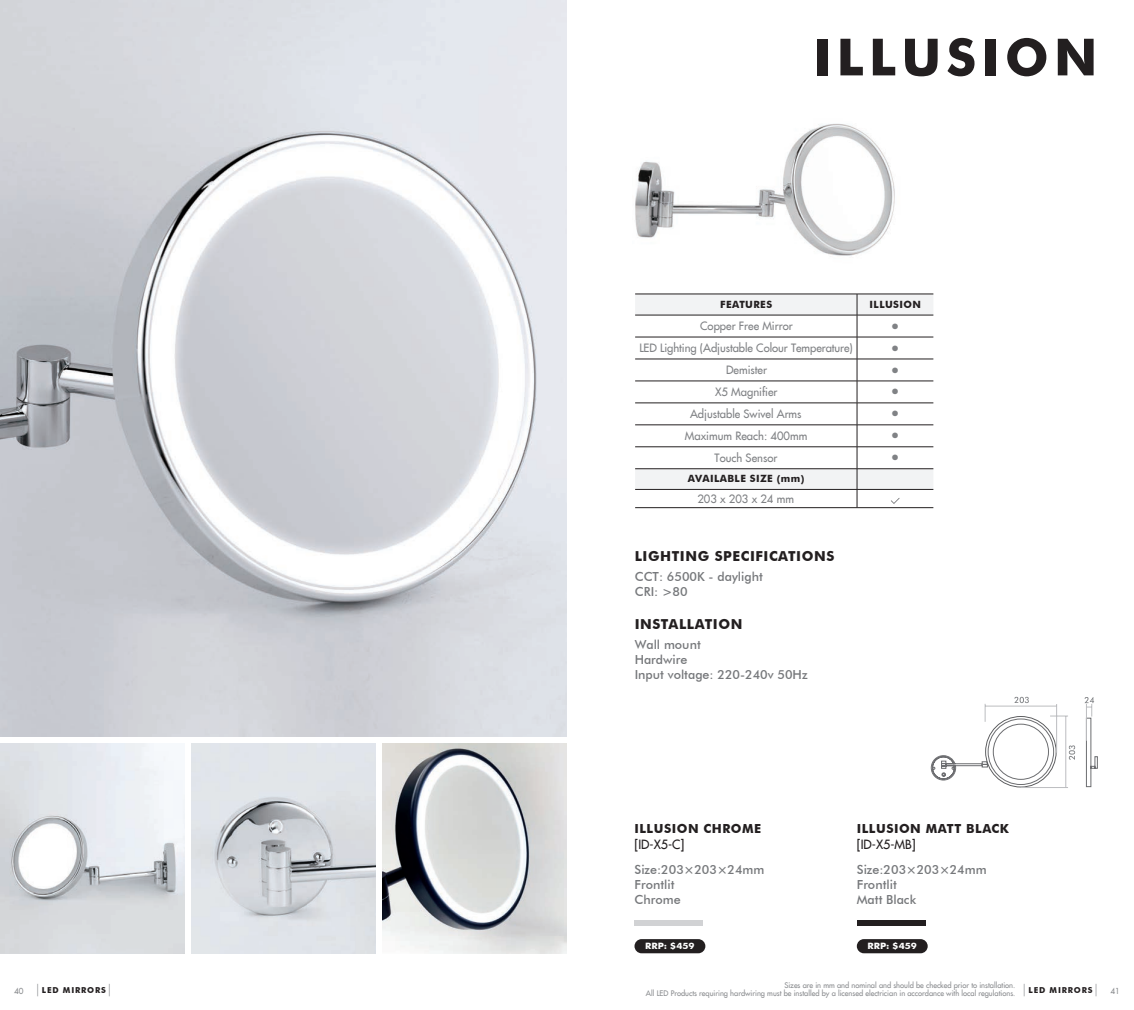
<style>
.page{position:relative;width:1134px;height:1010px;background:#fff}
.page>*{position:absolute;margin:0;border:0;box-sizing:border-box;transform-origin:0 0}
.header_2{font:700 51.25px "Futura BT";letter-spacing:.1em;color:#231f20}
.Features_text{font:15px "Futura LT";color:#808285}
.Style_heading{font:700 13.75px "Futura BT";letter-spacing:.04em;color:#231f20}
.Body_E{font:500 12.5px/15px "Futura BT";color:#76787b}
.Style_heading-2{font:700 12.5px "Futura BT";letter-spacing:.04em;color:#231f20}
.style_heading_code{font:12.5px "Futura LT";color:#231f20}
.Style_heading-3{font:500 12.5px "Futura BT";color:#76787b}
.Features_text-2{font:11.25px "Futura LT";color:#808285}
.Features_heading{font:700 10px "Futura BT";letter-spacing:.04em;color:#231f20}
.PRICE{font:700 8.75px "Futura BT";color:#fff;scale:1.11 1}
.t1{font:700 8.25px "Futura BT";letter-spacing:.1em;color:#231f20}
.t2{font:8.12px "Futura LT";color:#8a8c8f}
.t3{font:7.5px/8.8px "Futura LT";color:#8a8c8f;text-align:right}
</style>
<div class="page">
<svg style="left:109px;top:984px;width:1px;height:12px"></svg>
<svg style="left:37px;top:984px;width:1px;height:12px"></svg>
<svg style="left:1095px;top:984px;width:2px;height:12px"></svg>
<svg style="left:1023px;top:984px;width:2px;height:12px"></svg>
<img style="left:0;top:0;width:567px;height:737px">
<img style="left:0;top:743px;width:185px;height:210px">
<img style="left:191px;top:743px;width:185px;height:210px">
<img style="left:382px;top:743px;width:185px;height:210px">
<img style="left:635px;top:123px;width:260px;height:133px">
<svg style="left:1084px;top:697px;width:14px;height:90px"></svg>
<hr style="left:1021px;top:787px;width:47px;height:1px;background:#bcbdc0">
<svg style="left:931px;top:697px;width:144px;height:90px"></svg>
<div style="left:993px;top:724px;width:56px;height:55px;border:1px solid #6c6d70;border-radius:50%"></div>
<div style="left:634px;top:939px;width:71px;height:14px;background:#231f20;border-radius:7px"></div>
<div style="left:857px;top:939px;width:71px;height:14px;background:#231f20;border-radius:7px"></div>
<div style="left:634px;top:920px;width:69px;height:6px;background:#d1d2d4"></div>
<div style="left:857px;top:920px;width:68px;height:6px;background:#231f20"></div>
<svg style="left:635px;top:295px;width:298px;height:194px"></svg>
<hr style="left:635px;top:294px;width:222px;height:1px;background:#231f20">
<hr style="left:857px;top:294px;width:76px;height:1px;background:#231f20">
<hr style="left:635px;top:315px;width:222px;height:1px;background:#231f20">
<hr style="left:857px;top:315px;width:76px;height:1px;background:#231f20">
<hr style="left:635px;top:337px;width:222px;height:1px;background:#231f20">
<hr style="left:857px;top:337px;width:76px;height:1px;background:#231f20">
<hr style="left:635px;top:359px;width:222px;height:1px;background:#231f20">
<hr style="left:857px;top:359px;width:76px;height:1px;background:#231f20">
<hr style="left:635px;top:381px;width:222px;height:1px;background:#231f20">
<hr style="left:857px;top:381px;width:76px;height:1px;background:#231f20">
<hr style="left:635px;top:403px;width:222px;height:1px;background:#231f20">
<hr style="left:857px;top:403px;width:76px;height:1px;background:#231f20">
<hr style="left:635px;top:425px;width:222px;height:1px;background:#231f20">
<hr style="left:857px;top:425px;width:76px;height:1px;background:#231f20">
<hr style="left:635px;top:447px;width:222px;height:1px;background:#231f20">
<hr style="left:857px;top:447px;width:76px;height:1px;background:#231f20">
<hr style="left:635px;top:468px;width:222px;height:1px;background:#231f20">
<hr style="left:857px;top:468px;width:76px;height:1px;background:#231f20">
<hr style="left:635px;top:489px;width:222px;height:1px;background:#231f20">
<hr style="left:857px;top:489px;width:76px;height:1px;background:#231f20">
<svg style="left:857px;top:294px;width:1px;height:213px"></svg>
<hr style="left:635px;top:507px;width:222px;height:1px;background:#231f20">
<hr style="left:857px;top:507px;width:76px;height:1px;background:#231f20">
<svg style="left:891px;top:498px;width:9px;height:6px"></svg>
<p class="header_2" style="left:813px;top:26px;width:286px">ILLUSION</p>
<p class="Features_heading" style="left:720px;top:298px;width:53px">FEATURES</p>
<p class="Features_heading" style="left:870px;top:298px;width:53px">ILLUSION</p>
<p class="Features_text-2" style="left:700px;top:319px;width:94px">Copper Free Mirror</p>
<p class="Features_text" style="left:891px;top:316px;width:10px">•</p>
<p class="Features_text-2" style="left:639px;top:341px;width:215px">LED Lighting (Adjustable Colour Temperature)</p>
<p class="Features_text" style="left:891px;top:338px;width:10px">•</p>
<p class="Features_text-2" style="left:726px;top:363px;width:42px">Demister</p>
<p class="Features_text" style="left:891px;top:360px;width:10px">•</p>
<p class="Features_text-2" style="left:715px;top:385px;width:64px">X5 Magnifier</p>
<p class="Features_text" style="left:891px;top:382px;width:10px">•</p>
<p class="Features_text-2" style="left:690px;top:407px;width:113px">Adjustable Swivel Arms</p>
<p class="Features_text" style="left:891px;top:404px;width:10px">•</p>
<p class="Features_text-2" style="left:685px;top:428px;width:124px">Maximum Reach: 400mm</p>
<p class="Features_text" style="left:891px;top:426px;width:10px">•</p>
<p class="Features_text-2" style="left:714px;top:450px;width:64px">Touch Sensor</p>
<p class="Features_text" style="left:891px;top:448px;width:10px">•</p>
<p class="Features_heading" style="left:688px;top:472px;width:118px">AVAILABLE SIZE (mm)</p>
<p class="Features_text-2" style="left:697px;top:491px;width:98px">203 x 203 x 24 mm</p>
<p class="Style_heading" style="left:635px;top:547px;width:201px">LIGHTING SPECIFICATIONS</p>
<p class="Body_E" style="left:635px;top:569px;width:130px">CCT: 6500K - daylight</p>
<p class="Body_E" style="left:635px;top:584px;width:54px">CRI: &gt;80</p>
<p class="Style_heading" style="left:635px;top:615px;width:109px">INSTALLATION</p>
<p class="Style_heading-3" style="left:635px;top:637px;width:68px">Wall mount</p>
<p class="Body_E" style="left:635px;top:652px;width:54px">Hardwire</p>
<p class="Body_E" style="left:635px;top:667px;width:174px">Input voltage: 220-240v 50Hz</p>
<p class="Style_heading-2" style="left:634px;top:821px;width:128px">ILLUSION CHROME</p>
<p class="style_heading_code" style="left:634px;top:836px;width:51px">[ID-X5-C]</p>
<p class="Style_heading-2" style="left:857px;top:821px;width:154px">ILLUSION MATT BLACK</p>
<p class="style_heading_code" style="left:857px;top:836px;width:61px">[ID-X5-MB]</p>
<p class="Body_E" style="left:634px;top:862px;width:131px">Size:203×203×24mm<br>Frontlit</p>
<p class="Body_E" style="left:634px;top:892px;width:48px">Chrome</p>
<p class="Body_E" style="left:857px;top:862px;width:131px">Size:203×203×24mm<br>Frontlit</p>
<p class="Body_E" style="left:857px;top:892px;width:61px">Matt Black</p>
<p class="PRICE" style="left:645px;top:941px;width:46px">RRP: $459</p>
<p class="PRICE" style="left:868px;top:941px;width:46px">RRP: $459</p>
<p class="t3" style="left:646px;top:980px;width:371px">Sizes are in mm and nominal and should be checked prior to installation.<br>All LED Products requiring hardwiring must be installed by a licensed electrician in accordance with local regulations.</p>
<p class="t2" style="left:14px;top:986px;width:11px">40</p>
<p class="t1" style="left:42px;top:985px;width:66px">LED MIRRORS</p>
<p class="t1" style="left:1028px;top:985px;width:66px">LED MIRRORS</p>
<p class="t2" style="left:1110px;top:986px;width:11px">41</p>
</div>
